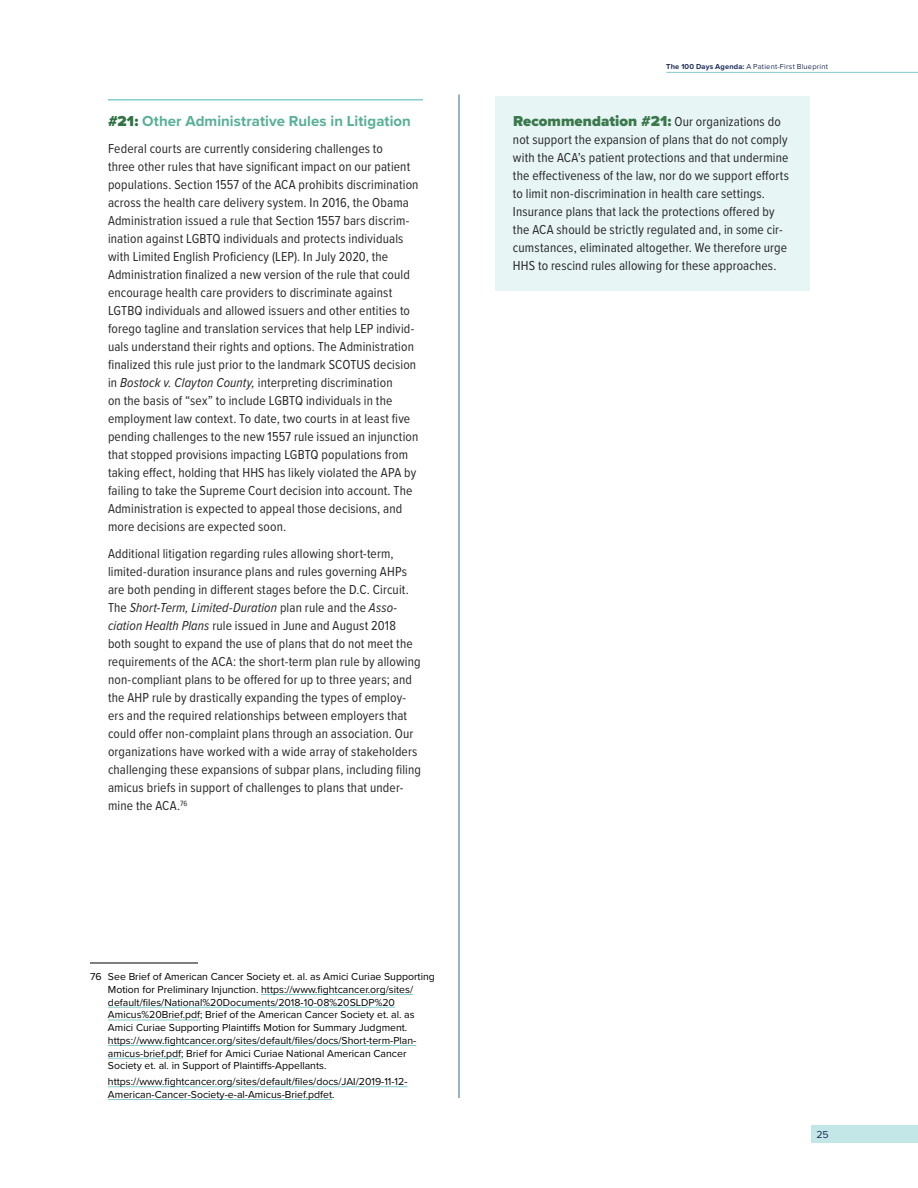
<style>
.page{position:relative;width:918px;height:1188px;background:#fff}
.page>*{position:absolute;margin:0;border:0;box-sizing:border-box;transform-origin:0 0}
.t1{font:700 15px "Proxima Nova";letter-spacing:.005em;color:#57b097}
.t2{font:900 15px "Proxima Nova";letter-spacing:.005em;color:#3b794d}
.t3{font:13.5px/18px "Proxima Nova Cond";letter-spacing:.01em;color:#292829}
.t4{font:10.5px/12.8px "Proxima Nova";color:#000}
.t5{font:10.5px "Proxima Nova";color:#1e2e58}
.t6{font:7.5px "Proxima Nova";letter-spacing:.025em;color:#1e2e58}
.s1{font-weight:900;color:#317244}
.s2{font-style:italic}
.s3{font-weight:700}
.s4{font-family:"Proxima Nova Cond";font-weight:400;font-size:13.5px;color:#292829}
</style>
<div class="page">
<hr style="left:108px;top:99px;width:315px;height:2px;background:#87cccf">
<hr style="left:90px;top:963px;width:108px;height:1px;background:#000">
<hr style="left:261px;top:994px;width:152px;height:1px;background:#87cccf">
<hr style="left:108px;top:1007px;width:287px;height:1px;background:#87cccf">
<hr style="left:108px;top:1020px;width:92px;height:1px;background:#87cccf">
<hr style="left:108px;top:1045px;width:308px;height:1px;background:#87cccf">
<hr style="left:108px;top:1058px;width:73px;height:1px;background:#87cccf">
<hr style="left:108px;top:1086px;width:300px;height:1px;background:#87cccf">
<hr style="left:108px;top:1099px;width:224px;height:1px;background:#87cccf">
<div style="left:495px;top:96px;width:315px;height:195px;background:#e7f5f5"></div>
<hr style="left:459px;top:95px;width:1px;height:1003px;background:#2e6e88">
<div style="left:811px;top:1125px;width:107px;height:18px;background:#c3e6e7"></div>
<hr style="left:666px;top:72px;width:252px;height:1px;background:#87cccf">
<p class="t1" style="left:108px;top:110px;width:304px"><span class="s1">#21:</span> Other Administrative Rules in Litigation</p>
<p class="t3" style="left:108px;top:139px;width:312px">Federal courts are currently considering challenges to<br>three other rules that have significant impact on our patient populations. Section 1557 of the ACA prohibits discrimination across the health care delivery system. In 2016, the Obama Administration issued a rule that Section 1557 bars discrim&shy;ination against LGBTQ individuals and protects individuals with Limited English Proficiency (LEP). In July 2020, the Administration finalized a new version of the rule that could encourage health care providers to discriminate against LGTBQ individuals and allowed issuers and other entities to forego tagline and translation services that help LEP individ&shy;uals understand their rights and options. The Administration finalized this rule just prior to the landmark SCOTUS decision in <span class="s2">Bostock v. Clayton County,</span> interpreting discrimination<br>on the basis of “sex” to include LGBTQ individuals in the employment law context. To date, two courts in at least five pending challenges to the new 1557 rule issued an injunction that stopped provisions impacting LGBTQ populations from taking effect, holding that HHS has likely violated the APA by failing to take the Supreme Court decision into account. The Administration is expected to appeal those decisions, and more decisions are expected soon.</p>
<p class="t3" style="left:108px;top:544px;width:315px">Additional litigation regarding rules allowing short-term, limited-duration insurance plans and rules governing AHPs are both pending in different stages before the D.C. Circuit.<br>The <span class="s2">Short-Term, Limited-Duration</span> plan rule and the <span class="s2">Asso&shy;ciation Health Plans</span> rule issued in June and August 2018 both sought to expand the use of plans that do not meet the requirements of the ACA: the short-term plan rule by allowing non-compliant plans to be offered for up to three years; and the AHP rule by drastically expanding the types of employ&shy;ers and the required relationships between employers that could offer non-complaint plans through an association. Our organizations have worked with a wide array of stakeholders challenging these expansions of subpar plans, including filing amicus briefs in support of challenges to plans that under&shy;mine the ACA.<sup>76</sup></p>
<p class="t4" style="left:108px;top:970px;width:328px;text-indent:-18px">76 See Brief of American Cancer Society et. al. as Amici Curiae Supporting Motion for Preliminary Injunction. https://www.fightcancer.org/sites/ default/files/National%20Documents/2018-10-08%20SLDP%20<br>Amicus%20Brief.pdf; Brief of the American Cancer Society et. al. as Amici Curiae Supporting Plaintiffs Motion for Summary Judgment. https://www.fightcancer.org/sites/default/files/docs/Short-term-Plan&shy;amicus-brief.pdf; Brief for Amici Curiae National American Cancer Society et. al. in Support of Plaintiffs-Appellants.</p>
<p class="t4" style="left:108px;top:1075px;width:301px">https://www.fightcancer.org/sites/default/files/docs/JAI/2019-11-12-<br>American-Cancer-Society-e-al-Amicus-Brief.pdfet.</p>
<p class="t6" style="left:666px;top:61px;width:163px"><span class="s3">The 100 Days Agenda:</span> A Patient-First Blueprint</p>
<p class="t2" style="left:513px;top:110px;width:269px">Recommendation #21: <span class="s4">Our organizations do</span></p>
<p class="t3" style="left:513px;top:130px;width:277px">not support the expansion of plans that do not comply with the ACA’s patient protections and that undermine the effectiveness of the law, nor do we support efforts to limit non-discrimination in health care settings.<br>Insurance plans that lack the protections offered by the ACA should be strictly regulated and, in some cir&shy;cumstances, eliminated altogether. We therefore urge HHS to rescind rules allowing for these approaches.</p>
<p class="t5" style="left:816px;top:1127px;width:14px">25</p>
</div>
